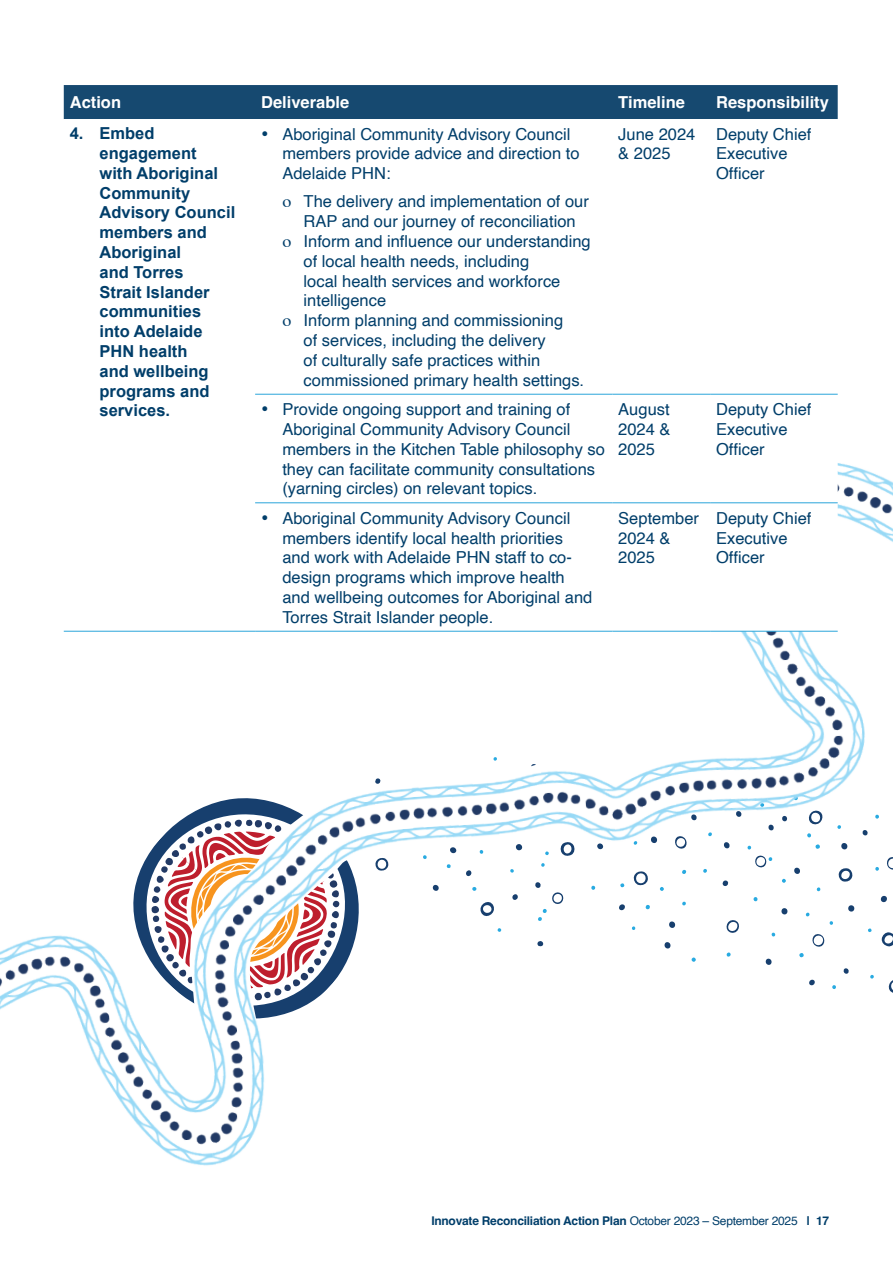
<style>
.page{position:relative;width:893px;height:1263px;background:#fff}
.page>*{position:absolute;margin:0;border:0;box-sizing:border-box;transform-origin:0 0}
.Timeline_and_Responsibility{font:16.5px/19.8px "Helvetica";color:#003e6a}
.Table_Action{font:700 16.5px/19.8px "Arial";color:#003e6a}
.table_heading{font:700 16.5px "Helvetica";color:#fff}
.t1{font:700 12px "Helvetica";letter-spacing:-.02em;color:#003e6a}
.s1{font-weight:400}
</style>
<div class="page">
<img style="left:0;top:463px;width:893px;height:703px">
<div style="left:64px;top:85px;width:774px;height:34px;background:#164970"></div>
<svg style="left:64px;top:393px;width:774px;height:238px"></svg>
<hr style="left:64px;top:631px;width:191px;height:1px;background:#2aa5da">
<hr style="left:255px;top:394px;width:357px;height:1px;background:#2aa5da">
<hr style="left:612px;top:394px;width:98px;height:1px;background:#2aa5da">
<hr style="left:710px;top:394px;width:128px;height:1px;background:#2aa5da">
<hr style="left:255px;top:502px;width:357px;height:1px;background:#2aa5da">
<hr style="left:612px;top:502px;width:98px;height:1px;background:#2aa5da">
<hr style="left:710px;top:502px;width:128px;height:1px;background:#2aa5da">
<hr style="left:255px;top:631px;width:357px;height:1px;background:#2aa5da">
<hr style="left:612px;top:631px;width:98px;height:1px;background:#2aa5da">
<hr style="left:710px;top:631px;width:128px;height:1px;background:#2aa5da">
<p class="table_heading" style="left:70px;top:92px;width:53px">Action</p>
<p class="table_heading" style="left:261px;top:92px;width:90px">Deliverable</p>
<p class="table_heading" style="left:618px;top:92px;width:68px">Timeline</p>
<p class="table_heading" style="left:716px;top:92px;width:114px">Responsibility</p>
<p class="Table_Action" style="left:100px;top:124px;width:137px;text-indent:-30px">4. Embed engagement<br>with Aboriginal<br>Community<br>Advisory Council members and<br>Aboriginal<br>and Torres<br>Strait Islander communities into Adelaide<br>PHN health<br>and wellbeing programs and services.</p>
<p class="Timeline_and_Responsibility" style="left:282px;top:124px;width:299px;text-indent:-21px">• Aboriginal Community Advisory Council members provide advice and direction to<br>Adelaide PHN:</p>
<p class="Timeline_and_Responsibility" style="left:618px;top:124px;width:79px">June 2024 &amp; 2025</p>
<p class="Timeline_and_Responsibility" style="left:716px;top:124px;width:97px">Deputy Chief<br>Executive<br>Officer</p>
<p class="Timeline_and_Responsibility" style="left:282px;top:192px;width:308px;text-align:center">□ The delivery and implementation of our<br>RAP and our journey of reconciliation</p>
<p class="Timeline_and_Responsibility" style="left:304px;top:232px;width:289px;text-indent:-21px">□ Inform and influence our understanding of local health needs, including<br>local health services and workforce intelligence</p>
<p class="Timeline_and_Responsibility" style="left:304px;top:311px;width:282px;text-indent:-21px">□ Inform planning and commissioning<br>of services, including the delivery<br>of culturally safe practices within commissioned primary health settings.</p>
<p class="Timeline_and_Responsibility" style="left:282px;top:400px;width:324px;text-indent:-21px">• Provide ongoing support and training of Aboriginal Community Advisory Council members in the Kitchen Table philosophy so they can facilitate community consultations (yarning circles) on relevant topics.</p>
<p class="Timeline_and_Responsibility" style="left:618px;top:400px;width:54px;text-align:justify">August 2024 &amp; 2025</p>
<p class="Timeline_and_Responsibility" style="left:716px;top:400px;width:97px">Deputy Chief<br>Executive<br>Officer</p>
<p class="Timeline_and_Responsibility" style="left:282px;top:508px;width:312px;text-indent:-21px">• Aboriginal Community Advisory Council members identify local health priorities and work with Adelaide PHN staff to co&shy;design programs which improve health and wellbeing outcomes for Aboriginal and Torres Strait Islander people.</p>
<p class="Timeline_and_Responsibility" style="left:618px;top:508px;width:82px">September<br>2024 &amp;<br>2025</p>
<p class="Timeline_and_Responsibility" style="left:716px;top:508px;width:97px">Deputy Chief<br>Executive<br>Officer</p>
<p class="t1" style="left:431px;top:1213px;width:399px">Innovate Reconciliation Action Plan <span class="s1">October 2023 – September 2025</span> | 17</p>
</div>
